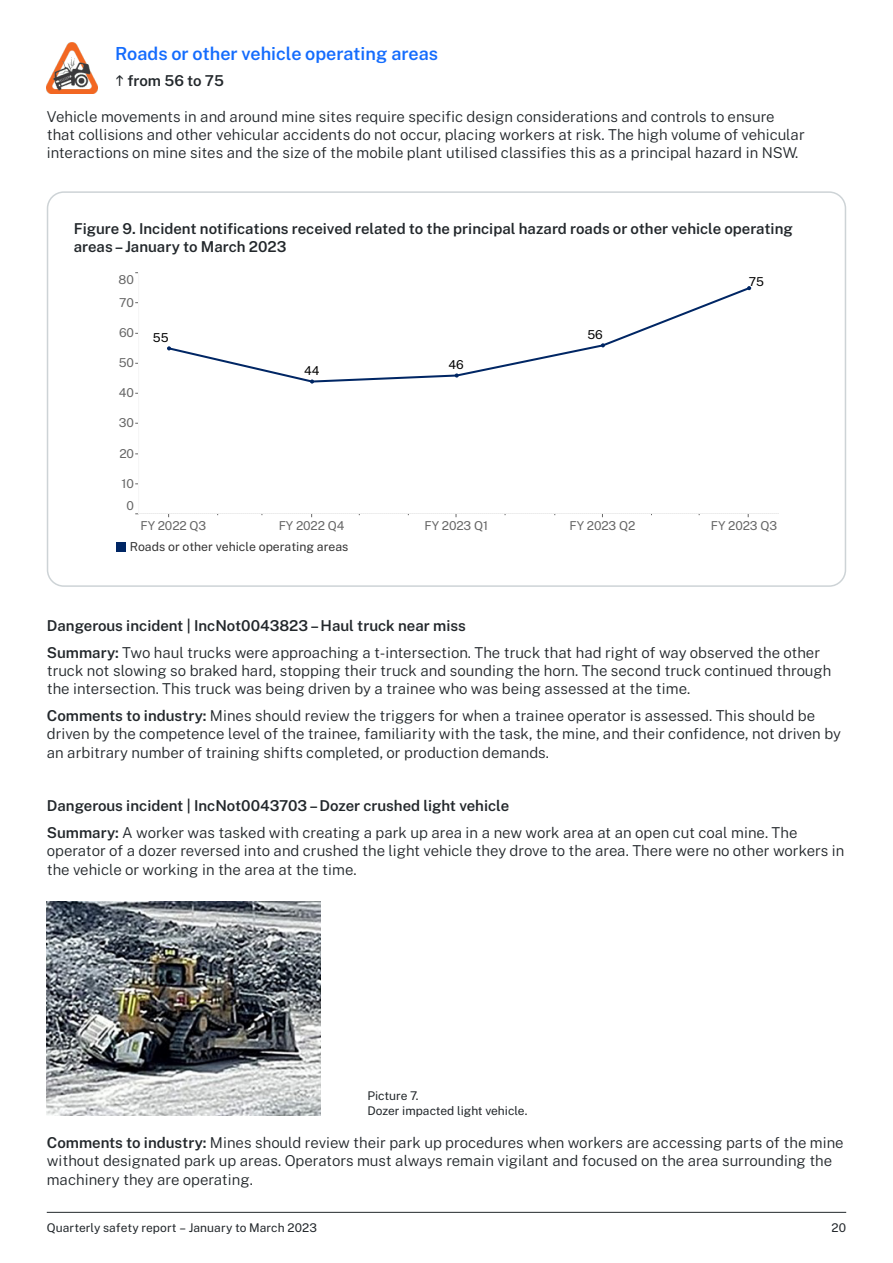
<style>
.page{position:relative;width:893px;height:1263px;background:#fff}
.page>*{position:absolute;margin:0;border:0;box-sizing:border-box;transform-origin:0 0}
.t1{font:600 18px "Public Sans";color:#146cfd}
.t2{font:300 15px/18.3px "Public Sans";color:#22272b}
.t3{font:600 15px/18.3px "Public Sans";color:#22272b}
.t4{font:12.3px "Public Sans Light 0 50";letter-spacing:-.01em;color:#666}
.t5{font:12.3px "Public Sans Light 0 50";letter-spacing:-.005em;color:#333}
.t6{font:12.3px "Public Sans Light 0 50";letter-spacing:-.005em;color:#000}
.t7{font:12px "Public Sans";color:#22272b}
.s1{font-weight:600}
</style>
<div class="page">
<hr style="left:47px;top:1212px;width:799px;height:1px;background:#22272b">
<img style="left:47px;top:43px;width:51px;height:51px">
<svg style="left:135px;top:513px;width:614px;height:4px"></svg>
<svg style="left:168px;top:287px;width:584px;height:96px"></svg>
<svg style="left:167px;top:346px;width:4px;height:4px"></svg>
<svg style="left:310px;top:379px;width:4px;height:5px"></svg>
<svg style="left:455px;top:373px;width:4px;height:5px"></svg>
<svg style="left:601px;top:343px;width:4px;height:4px"></svg>
<svg style="left:747px;top:286px;width:4px;height:4px"></svg>
<hr style="left:139px;top:513px;width:640px;height:1px;background:#f5f5f5">
<hr style="left:139px;top:273px;width:1px;height:241px;background:#f5f5f5">
<div style="left:117px;top:542px;width:9px;height:10px;background:#002664"></div>
<div style="left:47px;top:191px;width:799px;height:396px;border:2px solid #cdd3d6;border-radius:16px"></div>
<img style="left:47px;top:901px;width:273px;height:214px">
<p class="t1" style="left:115px;top:40px;width:324px">Roads or other vehicle operating areas</p>
<p class="t3" style="left:128px;top:71px;width:98px">from 56 to 75</p>
<p class="t2" style="left:47px;top:106px;width:768px">Vehicle movements in and around mine sites require specific-design considerations and controls-to-ensure&shy;that collisions and other vehicular accidents-do not occur, placing workers at risk. The high volume-of vehicular interactions-on mine sites and the size-of the mobile plant utilised classifies-this as a principal hazard in NSW.-</p>
<p class="t3" style="left:74px;top:219px;width:721px">Figure 9. Incident notifications received related to-the principal hazard roads-or other vehicle-operating areas – January-to March 2023-</p>
<p class="t4" style="left:119px;top:271px;width:17px">80</p>
<p class="t4" style="left:119px;top:293px;width:16px">70</p>
<p class="t6" style="left:749px;top:272px;width:17px">75</p>
<p class="t4" style="left:119px;top:324px;width:17px">60</p>
<p class="t4" style="left:119px;top:354px;width:17px">50</p>
<p class="t4" style="left:119px;top:384px;width:17px">40</p>
<p class="t4" style="left:119px;top:414px;width:17px">30</p>
<p class="t6" style="left:153px;top:329px;width:17px">55</p>
<p class="t6" style="left:587px;top:325px;width:17px">56</p>
<p class="t6" style="left:304px;top:361px;width:17px">44</p>
<p class="t6" style="left:449px;top:355px;width:17px">46</p>
<p class="t4" style="left:119px;top:445px;width:16px">20</p>
<p class="t4" style="left:122px;top:475px;width:14px">10</p>
<p class="t4" style="left:126px;top:497px;width:9px">0</p>
<p class="t4" style="left:140px;top:517px;width:67px">FY 2022 Q3</p>
<p class="t4" style="left:279px;top:517px;width:67px">FY 2022 Q4</p>
<p class="t4" style="left:425px;top:517px;width:65px">FY 2023 Q1</p>
<p class="t4" style="left:569px;top:517px;width:67px">FY 2023 Q2</p>
<p class="t4" style="left:711px;top:517px;width:68px">FY 2023 Q3</p>
<p class="t5" style="left:130px;top:538px;width:220px">Roads or other vehicle operating areas</p>
<p class="t3" style="left:47px;top:615px;width:436px">Dangerous incident | IncNot0043823 – Haul truck near miss-</p>
<p class="t2" style="left:47px;top:642px;width:786px"><span class="s1">Summary:</span> Two haul trucks-were approaching a t-intersection. The-truck that had right of way-observed the-other truck not slowing so braked hard, stopping their truck and sounding the horn. The second truck continued through</p>
<p class="t2" style="left:47px;top:674px;width:770px;line-height:26.8px">the intersection. This truck was being driven by a trainee who was being assessed at the time.<br><span class="s1">Comments to industry:</span> Mines should review the triggers for when a trainee operator is assessed. This should be</p>
<p class="t2" style="left:47px;top:724px;width:811px">driven by-the-competence level of the-trainee, familiarity-with the-task,-the mine, and their confidence, not driven by&shy;an arbitrary number of training shifts-completed,-or production demands.-</p>
<p class="t3" style="left:47px;top:796px;width:479px">Dangerous incident | IncNot0043703 – Dozer crushed light vehicle-</p>
<p class="t2" style="left:47px;top:823px;width:799px"><span class="s1">Summary:</span> A worker was tasked with creating a park up area in a new work area at an open cut coal mine. The operator of a dozer reversed into and crushed the light vehicle they drove to the area. There were no other workers in the vehicle or working in the area at the time.</p>
<p class="t7" style="left:367px;top:1087px;width:53px">Picture 7.</p>
<p class="t7" style="left:367px;top:1102px;width:173px">Dozer impacted light vehicle.-</p>
<p class="t2" style="left:47px;top:1132px;width:798px"><span class="s1">Comments to industry:</span> Mines should review their park up procedures when workers are accessing parts of the mine without designated park up areas. Operators must always remain vigilant and focused on the area surrounding the machinery they are operating.</p>
<p class="t7" style="left:47px;top:1219px;width:272px">Quarterly safety report – January to March 2023</p>
<p class="t7" style="left:831px;top:1219px;width:16px">20</p>
</div>
